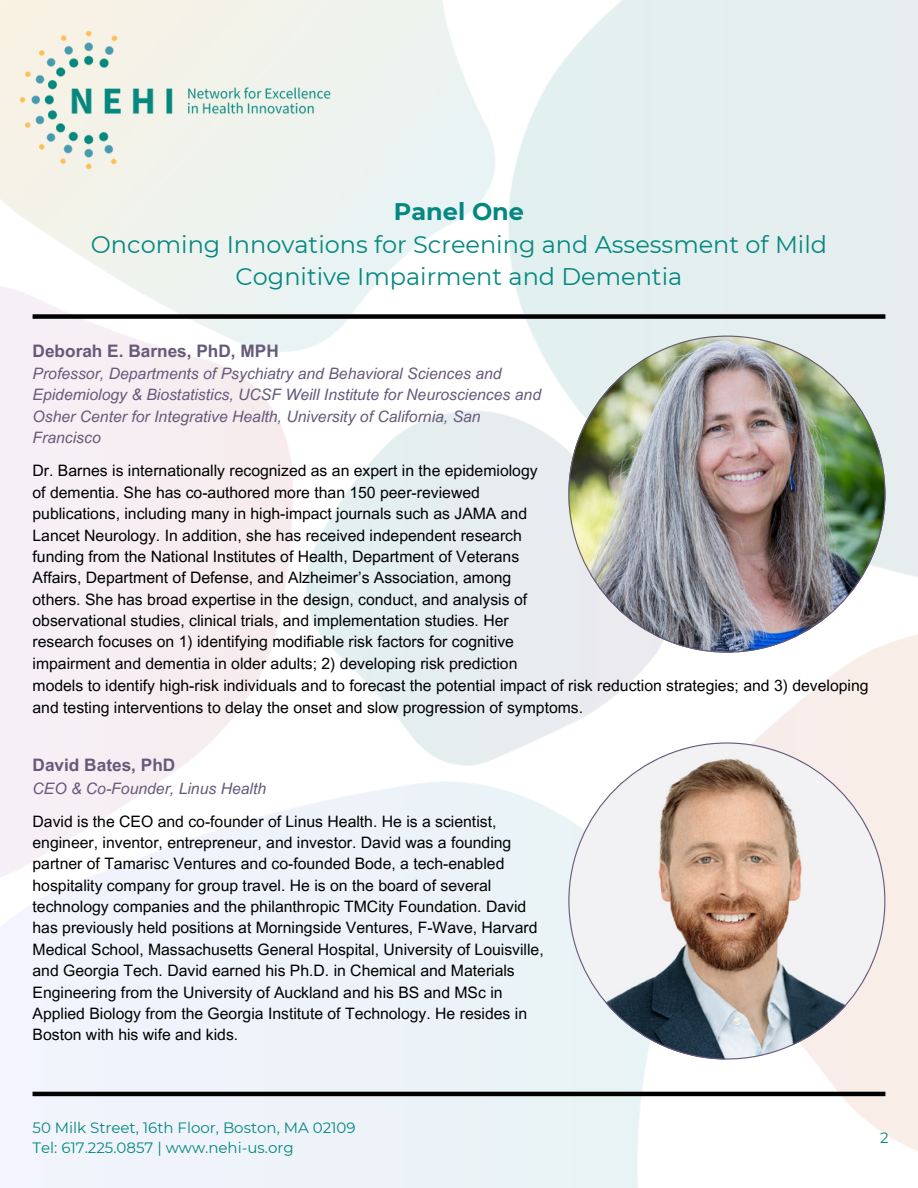
<style>
.page{position:relative;width:918px;height:1188px;background:#fff}
.page>*{position:absolute;margin:0;border:0;box-sizing:border-box;transform-origin:0 0}
.t1{font:24px/32.7px "Montserrat";color:#05887f;text-align:center}
.t2{font:700 17.25px "Arial MT Pro";color:#67597a}
.t3{font:15.75px/21.3px "Arial MT Pro";color:#000}
.t4{font:italic 15.75px/21.3px "Arial MT Pro";color:#67597a}
.t5{font:15px "Montserrat";color:#05887f}
.s1{font-weight:700}
</style>
<div class="page">
<img style="left:0;top:0;width:353px;height:199px">
<div style="left:33px;top:314px;width:852px;height:5px;background:#000"></div>
<img style="left:568px;top:336px;width:317px;height:317px">
<hr style="left:33px;top:1092px;width:852px;height:4px;background:#000">
<svg style="left:568px;top:742px;width:317px;height:318px"></svg>
<h1 class="t1" style="left:91px;top:195px;width:738px"><span class="s1">Panel One<br></span>Oncoming Innovations for Screening and Assessment of Mild<br>Cognitive Impairment and Dementia</h1>
<p class="t2" style="left:33px;top:344px;width:248px">Deborah E. Barnes, PhD, MPH</p>
<p class="t4" style="left:33px;top:365px;width:510px">Professor, Departments of Psychiatry and Behavioral Sciences and Epidemiology &amp; Biostatistics, UCSF Weill Institute for Neurosciences and Osher Center for Integrative Health, University of California, San Francisco</p>
<p class="t3" style="left:33px;top:462px;width:507px">Dr. Barnes is internationally recognized as an expert in the epidemiology of dementia. She has co-authored more than 150 peer-reviewed publications, including many in high-impact journals such as JAMA and Lancet Neurology. In addition, she has received independent research funding from the National Institutes of Health, Department of Veterans Affairs, Department of Defense, and Alzheimer’s Association, among others. She has broad expertise in the design, conduct, and analysis of observational studies, clinical trials, and implementation studies. Her research focuses on 1) identifying modifiable risk factors for cognitive impairment and dementia in older adults; 2) developing risk prediction</p>
<p class="t3" style="left:33px;top:677px;width:837px">models to identify high-risk individuals and to forecast the potential impact of risk reduction strategies; and 3) developing and testing interventions to delay the onset and slow progression of symptoms.</p>
<p class="t2" style="left:33px;top:759px;width:144px">David Bates, PhD</p>
<p class="t4" style="left:33px;top:780px;width:235px">CEO &amp; Co-Founder, Linus Health</p>
<p class="t3" style="left:33px;top:812px;width:513px">David is the CEO and co-founder of Linus Health. He is a scientist, engineer, inventor, entrepreneur, and investor. David was a founding partner of Tamarisc Ventures and co-founded Bode, a tech-enabled hospitality company for group travel. He is on the board of several technology companies and the philanthropic TMCity Foundation. David has previously held positions at Morningside Ventures, F-Wave, Harvard Medical School, Massachusetts General Hospital, University of Louisville, and Georgia Tech. David earned his Ph.D. in Chemical and Materials Engineering from the University of Auckland and his BS and MSc in Applied Biology from the Georgia Institute of Technology. He resides in Boston with his wife and kids.</p>
<p class="t5" style="left:33px;top:1119px;width:325px">50 Milk Street, 16th Floor, Boston, MA 02109</p>
<p class="t5" style="left:33px;top:1139px;width:263px">Tel: 617.225.0857 | www.nehi-us.org</p>
<p class="t5" style="left:880px;top:1129px;width:10px">2</p>
</div>
